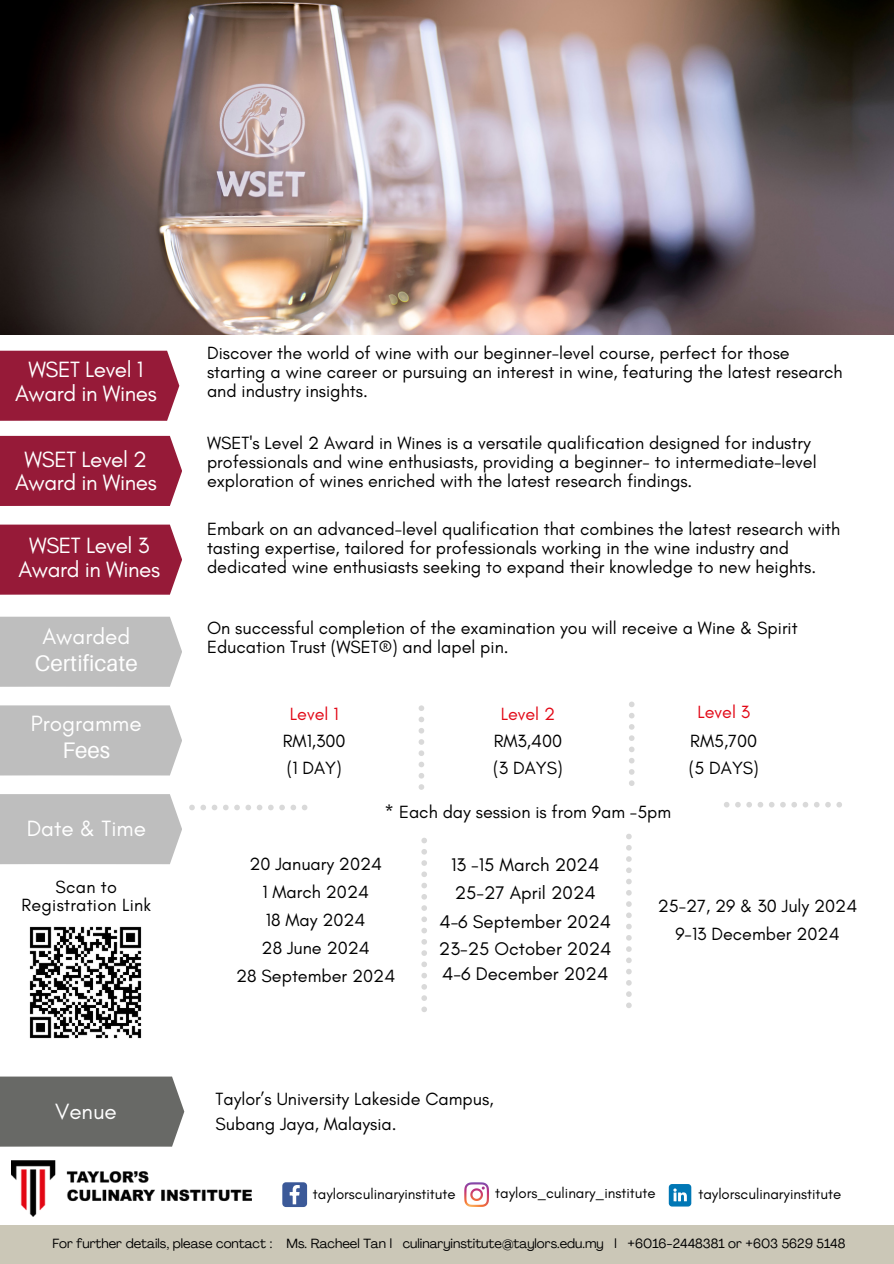
<style>
.page{position:relative;width:894px;height:1264px;background:#fff}
.page>*{position:absolute;margin:0;border:0;box-sizing:border-box;transform-origin:0 0}
.t1{font:22.5px/23.7px "Glacial Indifference";letter-spacing:-.02em;color:#fff;text-align:center}
.t2{font:22.5px "Glacial Indifference";color:#fff}
.t3{font:22.5px "Aileron";color:#fff}
.t4{font:18.6px/28.5px "Glacial Indifference";color:#000;text-align:center}
.t5{font:18px/19.2px "Glacial Indifference";color:#000}
.t6{font:18px "Glacial Indifference";color:#e20816}
.t7{font:15px "Glacial Indifference";color:#000}
.t8{font:13.2px "Agrandir";color:#000}
</style>
<div class="page">
<div style="left:0;top:351px;width:179px;height:70px;background:#961a38"></div>
<div style="left:0;top:436px;width:182px;height:70px;background:#961a38"></div>
<div style="left:0;top:524px;width:182px;height:70px;background:#961a38"></div>
<div style="left:0;top:616px;width:182px;height:70px;background:#bebebe"></div>
<div style="left:0;top:705px;width:182px;height:70px;background:#bebebe"></div>
<div style="left:0;top:794px;width:182px;height:70px;background:#bebebe"></div>
<div style="left:0;top:1076px;width:184px;height:70px;background:#686966"></div>
<svg style="left:189px;top:804px;width:118px;height:6px"></svg>
<svg style="left:724px;top:802px;width:117px;height:5px"></svg>
<img style="left:0;top:0;width:893px;height:334px">
<svg style="left:418px;top:705px;width:6px;height:84px"></svg>
<svg style="left:629px;top:701px;width:5px;height:85px"></svg>
<svg style="left:421px;top:838px;width:6px;height:174px"></svg>
<svg style="left:626px;top:834px;width:5px;height:174px"></svg>
<img style="left:12px;top:1160px;width:239px;height:56px">
<svg style="left:464px;top:1182px;width:25px;height:24px"></svg>
<svg style="left:282px;top:1182px;width:25px;height:24px"></svg>
<svg style="left:668px;top:1184px;width:23px;height:22px"></svg>
<div style="left:0;top:1225px;width:893px;height:38px;background:#cbc7b7"></div>
<img style="left:29px;top:926px;width:113px;height:113px">
<h2 class="t1" style="left:15px;top:357px;width:143px">WSET Level 1<br>Award in Wines</h2>
<p class="t1" style="left:15px;top:447px;width:143px">WSET Level 2<br>Award in Wines</p>
<p class="t1" style="left:18px;top:533px;width:143px">WSET Level 3<br>Award in Wines</p>
<h2 class="t2" style="left:42px;top:623px;width:89px">Awarded</h2>
<h2 class="t3" style="left:35px;top:649px;width:105px">Certificate</h2>
<h3 class="t2" style="left:31px;top:710px;width:112px">Programme</h3>
<h3 class="t3" style="left:62px;top:736px;width:49px">Fees</h3>
<h1 class="t2" style="left:27px;top:814px;width:121px">Date &amp; Time</h1>
<p class="t5" style="left:21px;top:877px;width:131px;line-height:18px;text-align:center">Scan to<br>Registration Link</p>
<h3 class="t1" style="left:55px;top:1099px;width:63px">Venue</h3>
<h2 class="t5" style="left:207px;top:343px;width:637px">Discover the world of wine with our beginner-level course, perfect for those starting a wine career or pursuing an interest in wine, featuring the latest research and industry insights.</h2>
<h2 class="t5" style="left:207px;top:433px;width:611px">WSET's Level 2 Award in Wines is a versatile qualification designed for industry professionals and wine enthusiasts, providing a beginner- to intermediate-level exploration of wines enriched with the latest research findings.</h2>
<h2 class="t5" style="left:207px;top:519px;width:634px">Embark on an advanced-level qualification that combines the latest research with tasting expertise, tailored for professionals working in the wine industry and dedicated wine enthusiasts seeking to expand their knowledge to new heights.</h2>
<h3 class="t5" style="left:207px;top:618px;width:592px">On successful completion of the examination you will receive a Wine &amp; Spirit<br>Education Trust (WSET®) and lapel pin.</h3>
<p class="t6" style="left:290px;top:703px;width:50px">Level 1</p>
<h1 class="t6" style="left:500px;top:703px;width:56px">Level 2</h1>
<h3 class="t6" style="left:697px;top:700px;width:54px">Level 3</h3>
<h1 class="t5" style="left:283px;top:731px;width:64px">RM1,300</h1>
<h3 class="t5" style="left:493px;top:731px;width:70px">RM3,400</h3>
<h1 class="t5" style="left:287px;top:758px;width:56px">(1 DAY)</h1>
<h3 class="t5" style="left:493px;top:758px;width:71px">(3 DAYS)</h3>
<h1 class="t5" style="left:688px;top:758px;width:71px">(5 DAYS)</h1>
<h3 class="t5" style="left:690px;top:731px;width:68px">RM5,700</h3>
<h3 class="t5" style="left:384px;top:802px;width:288px">* Each day session is from 9am -5pm</h3>
<h3 class="t5" style="left:236px;top:849px;width:160px;line-height:28.2px;text-align:center">20 January 2024<br>1 March 2024<br>18 May 2024<br>28 June 2024<br>28 September 2024</h3>
<h4 class="t4" style="left:439px;top:850px;width:173px">13 -15 March 2024<br>25-27 April 2024<br>4-6 September 2024</h4>
<h4 class="t4" style="left:439px;top:935px;width:174px;line-height:25.7px;text-align:left">23-25 October 2024<br>4-6 December 2024</h4>
<p class="t5" style="left:215px;top:1086px;width:279px;line-height:24.8px">Taylor’s University Lakeside Campus,<br>Subang Jaya, Malaysia.</p>
<p class="t5" style="left:657px;top:891px;width:201px;line-height:28.2px;text-align:center">25-27, 29 &amp; 30 July 2024<br>9-13 December 2024</p>
<h1 class="t7" style="left:495px;top:1183px;width:162px">taylors_culinary_institute</h1>
<h1 class="t7" style="left:313px;top:1184px;width:144px">taylorsculinaryinstitute</h1>
<h3 class="t7" style="left:698px;top:1184px;width:144px">taylorsculinaryinstitute</h3>
<h3 class="t8" style="left:52px;top:1237px;width:794px">For further details, please contact : Ms. Racheel Tan l culinaryinstitute@taylors.edu.my l +6016-2448381 or +603 5629 5148</h3>
</div>
